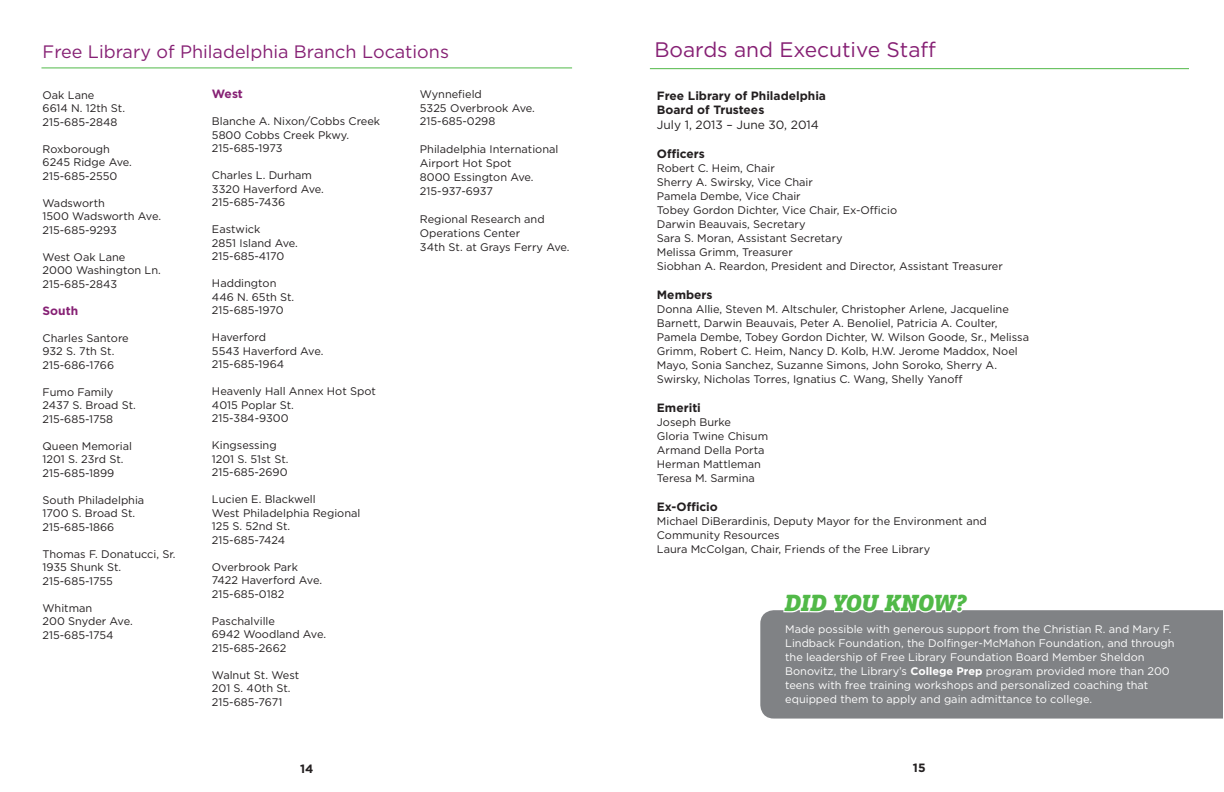
<style>
.page{position:relative;width:1224px;height:792px;background:#fff}
.page>*{position:absolute;margin:0;border:0;box-sizing:border-box;transform-origin:0 0}
.t1{font:italic 900 24px "Vista Slab Alt";letter-spacing:-.015em;color:#51b948}
.t2{font:21px "Gotham";color:#862074}
.t3{font:18px "Gotham";color:#862074}
.t4{font:700 12px/14.4px "Gotham";color:#231f20}
.t5{font:12px "Gotham";color:#231f20}
.t6{font:700 12px "Gotham";color:#862074}
.t7{font:11px/13.5px "Gotham";color:#231f20}
.t8{font:11px/14.1px "Gotham";color:#fff}
.s1{font-weight:700}
</style>
<div class="page">
<hr style="left:41px;top:68px;width:531px;height:1px;background:#51b948">
<hr style="left:650px;top:68px;width:539px;height:1px;background:#51b948">
<div style="left:760px;top:610px;width:463px;height:109px;background:#808285"></div>
<div style="left:782px;top:610px;width:187px;height:109px;background:#808285"></div>
<h3 class="t3" style="left:43px;top:40px;width:408px">Free Library of Philadelphia Branch Locations</h3>
<h2 class="t2" style="left:654px;top:37px;width:283px">Boards and Executive Staff</h2>
<p class="t4" style="left:657px;top:88px;width:171px">Free Library of Philadelphia<br>Board of Trustees</p>
<p class="t5" style="left:657px;top:117px;width:164px">July 1, 2013 – June 30, 2014</p>
<p class="t4" style="left:657px;top:146px;width:50px">Officers</p>
<p class="t7" style="left:657px;top:161px;width:348px;line-height:14px">Robert C. Heim, Chair<br>Sherry A. Swirsky, Vice Chair<br>Pamela Dembe, Vice Chair<br>Tobey Gordon Dichter, Vice Chair, Ex-Officio<br>Darwin Beauvais, Secretary<br>Sara S. Moran, Assistant Secretary<br>Melissa Grimm, Treasurer<br>Siobhan A. Reardon, President and Director, Assistant Treasurer</p>
<p class="t4" style="left:657px;top:287px;width:57px">Members</p>
<p class="t7" style="left:657px;top:302px;width:374px;line-height:14px">Donna Allie, Steven M. Altschuler, Christopher Arlene, Jacqueline Barnett, Darwin Beauvais, Peter A. Benoliel, Patricia A. Coulter, Pamela Dembe, Tobey Gordon Dichter, W. Wilson Goode, Sr., Melissa Grimm, Robert C. Heim, Nancy D. Kolb, H.W. Jerome Maddox, Noel Mayo, Sonia Sanchez, Suzanne Simons, John Soroko, Sherry A.<br>Swirsky, Nicholas Torres, Ignatius C. Wang, Shelly Yanoff</p>
<p class="t4" style="left:657px;top:400px;width:46px">Emeriti</p>
<p class="t7" style="left:657px;top:414px;width:113px;line-height:14.1px">Joseph Burke<br>Gloria Twine Chisum<br>Armand Della Porta<br>Herman Mattleman<br>Teresa M. Sarmina</p>
<p class="t4" style="left:657px;top:499px;width:63px">Ex-Officio</p>
<p class="t7" style="left:657px;top:514px;width:331px;line-height:14px">Michael DiBerardinis, Deputy Mayor for the Environment and<br>Community Resources<br>Laura McColgan, Chair, Friends of the Free Library</p>
<p class="t6" style="left:212px;top:86px;width:32px">West</p>
<p class="t7" style="left:212px;top:115px;width:170px">Blanche A. Nixon/Cobbs Creek<br>5800 Cobbs Creek Pkwy.<br>215-685-1973</p>
<p class="t7" style="left:212px;top:169px;width:113px">Charles L. Durham<br>3320 Haverford Ave.<br>215-685-7436</p>
<p class="t7" style="left:212px;top:223px;width:88px">Eastwick<br>2851 Island Ave.<br>215-685-4170</p>
<p class="t7" style="left:212px;top:277px;width:84px">Haddington<br>446 N. 65th St.<br>215-685-1970</p>
<p class="t7" style="left:212px;top:331px;width:113px">Haverford<br>5543 Haverford Ave.<br>215-685-1964</p>
<p class="t7" style="left:212px;top:385px;width:166px">Heavenly Hall Annex Hot Spot<br>4015 Poplar St.<br>215-384-9300</p>
<p class="t7" style="left:212px;top:439px;width:78px">Kingsessing<br>1201 S. 51st St.<br>215-685-2690</p>
<p class="t7" style="left:212px;top:493px;width:150px">Lucien E. Blackwell<br>West Philadelphia Regional<br>125 S. 52nd St.<br>215-685-7424</p>
<p class="t7" style="left:212px;top:560px;width:112px">Overbrook Park<br>7422 Haverford Ave.<br>215-685-0182</p>
<p class="t7" style="left:212px;top:614px;width:116px">Paschalville<br>6942 Woodland Ave.<br>215-685-2662</p>
<p class="t7" style="left:212px;top:668px;width:89px">Walnut St. West<br>201 S. 40th St.<br>215-685-7671</p>
<p class="t7" style="left:420px;top:87px;width:116px">Wynnefield<br>5325 Overbrook Ave.<br>215-685-0298</p>
<p class="t7" style="left:420px;top:142px;width:140px;line-height:14px">Philadelphia International<br>Airport Hot Spot<br>8000 Essington Ave.<br>215-937-6937</p>
<p class="t7" style="left:420px;top:212px;width:151px;line-height:14px">Regional Research and<br>Operations Center<br>34th St. at Grays Ferry Ave.</p>
<p class="t7" style="left:43px;top:88px;width:84px">Oak Lane<br>6614 N. 12th St.<br>215-685-2848</p>
<p class="t7" style="left:43px;top:142px;width:91px">Roxborough<br>6245 Ridge Ave.<br>215-685-2550</p>
<p class="t7" style="left:43px;top:196px;width:120px">Wadsworth<br>1500 Wadsworth Ave.<br>215-685-9293</p>
<p class="t7" style="left:43px;top:250px;width:120px">West Oak Lane<br>2000 Washington Ln.<br>215-685-2843</p>
<p class="t6" style="left:43px;top:302px;width:37px">South</p>
<p class="t7" style="left:43px;top:331px;width:88px">Charles Santore<br>932 S. 7th St.<br>215-686-1766</p>
<p class="t7" style="left:43px;top:385px;width:95px">Fumo Family<br>2437 S. Broad St.<br>215-685-1758</p>
<p class="t7" style="left:43px;top:439px;width:91px">Queen Memorial<br>1201 S. 23rd St.<br>215-685-1899</p>
<p class="t7" style="left:43px;top:493px;width:103px">South Philadelphia<br>1700 S. Broad St.<br>215-685-1866</p>
<p class="t7" style="left:43px;top:547px;width:135px">Thomas F. Donatucci, Sr.<br>1935 Shunk St.<br>215-685-1755</p>
<p class="t7" style="left:43px;top:601px;width:92px">Whitman<br>200 Snyder Ave.<br>215-685-1754</p>
<h1 class="t1" style="left:784px;top:592px;width:184px">DID YOU KNOW?</h1>
<p class="t8" style="left:785px;top:622px;width:391px">Made possible with generous support from the Christian R. and Mary F.<br>Lindback Foundation, the Dolfinger-McMahon Foundation, and through the leadership of Free Library Foundation Board Member Sheldon Bonovitz, the Library’s <span class="s1">College Prep</span> program provided more than 200 teens with free training workshops and personalized coaching that equipped them to apply and gain admittance to college.</p>
<p class="t4" style="left:300px;top:761px;width:15px">14</p>
<p class="t4" style="left:913px;top:760px;width:14px">15</p>
</div>
